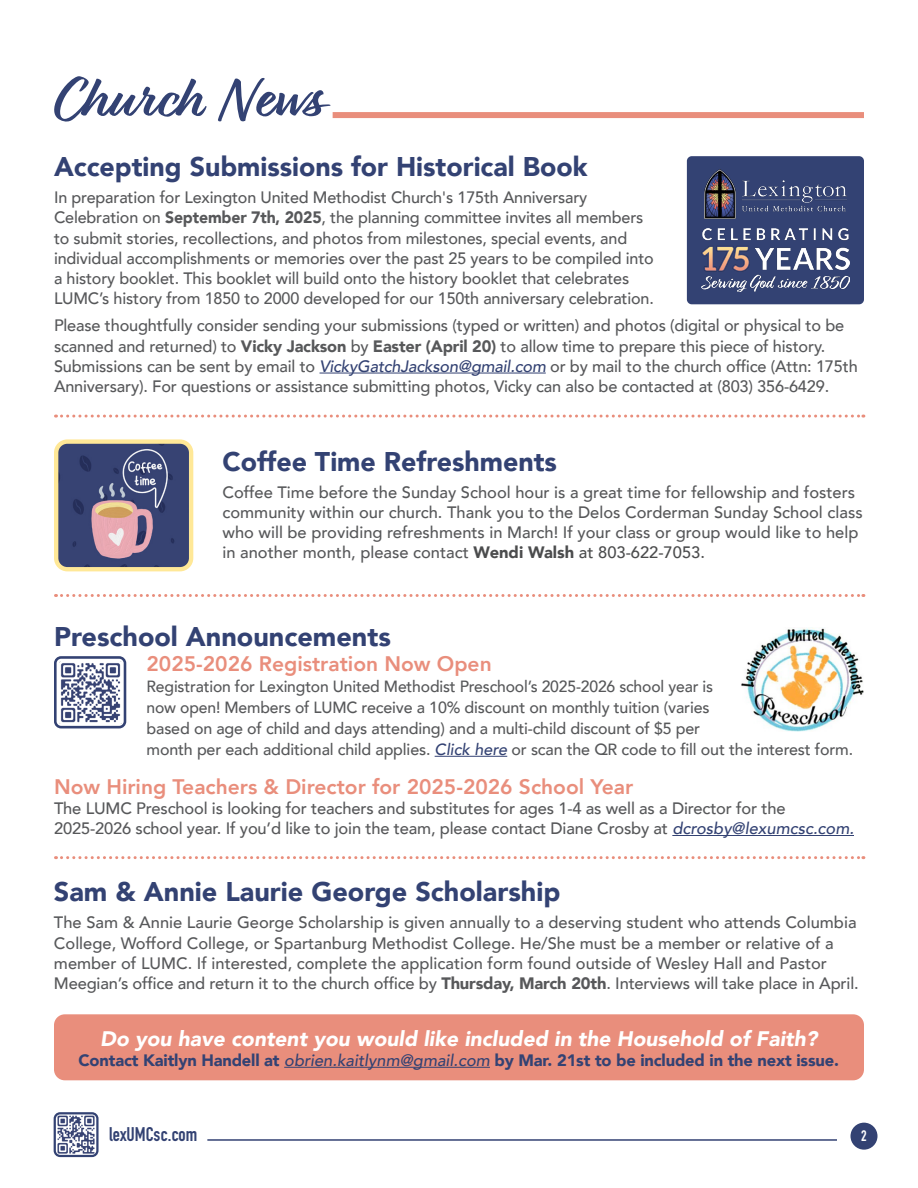
<style>
.page{position:relative;width:918px;height:1188px;background:#fff}
.page>*{position:absolute;margin:0;border:0;box-sizing:border-box;transform-origin:0 0}
.t1{font:700 60px "Relation";color:#334273}
.t2{font:900 27px "Avenir";color:#334273}
.t3{font:800 21px "Avenir";color:#e98e7c}
.t4{font:italic 900 21px "Avenir";color:#fff}
.t5{font:700 19.5px "DIN Condensed";color:#334273}
.t6{font:500 16.5px/20.2px "Avenir";letter-spacing:-.01em;color:#57585a}
.t7{font:900 16.5px "Avenir";letter-spacing:-.01em;color:#334273}
.t8{font:500 16.2px/21px "Avenir";letter-spacing:-.01em;color:#57585a}
.t9{font:700 15px "DIN Condensed";color:#fff}
.s1{font-weight:900}
.s2{font-style:italic;color:#334273}
.s3{font-weight:900;color:#4b4c4d}
.s4{color:#4b4c4d}
.s5{font-weight:500;font-style:italic}
</style>
<div class="page">
<div style="left:850px;top:1123px;width:28px;height:27px;background:#334273;border-radius:50%"></div>
<hr style="left:207px;top:1139px;width:630px;height:2px;background:#334273">
<img style="left:57px;top:1115px;width:39px;height:39px">
<div style="left:54px;top:1112px;width:45px;height:45px;border:2px solid #334273;border-radius:5px"></div>
<div style="left:333px;top:112px;width:531px;height:6px;background:#e98e7c"></div>
<div style="left:54px;top:1014px;width:810px;height:66px;background:#e98e7c;border-radius:11px"></div>
<hr style="left:284px;top:1067px;width:206px;height:1px;background:#334273">
<svg style="left:56px;top:415px;width:808px;height:3px"></svg>
<svg style="left:56px;top:594px;width:808px;height:3px"></svg>
<svg style="left:56px;top:856px;width:808px;height:3px"></svg>
<hr style="left:435px;top:756px;width:72px;height:1px;background:#334273">
<hr style="left:672px;top:835px;width:182px;height:1px;background:#334273">
<img style="left:59px;top:661px;width:62px;height:62px">
<div style="left:54px;top:656px;width:72px;height:72px;border:3px solid #334273;border-radius:6px"></div>
<img style="left:741px;top:628px;width:123px;height:103px">
<hr style="left:320px;top:373px;width:226px;height:1px;background:#334273">
<div style="left:687px;top:156px;width:177px;height:148px;background:#334273;border-radius:5px"></div>
<img style="left:702px;top:229px;width:147px;height:62px">
<img style="left:705px;top:170px;width:141px;height:48px">
<img style="left:59px;top:444px;width:129px;height:122px">
<div style="left:54px;top:439px;width:139px;height:132px;border:4px solid #ffe897;border-radius:11px"></div>
<p class="t1" style="left:54px;top:63px;width:268px">Church News</p>
<p class="t2" style="left:54px;top:144px;width:535px">Accepting Submissions for Historical Book</p>
<p class="t6" style="left:54px;top:186px;width:601px">In preparation for Lexington United Methodist Church's 175th Anniversary Celebration on <span class="s1">September 7th, 2025</span>, the planning committee invites all members to submit stories, recollections, and photos from milestones, special events, and individual accomplishments or memories over the past 25 years to be compiled into a history booklet. This booklet will build onto the history booklet that celebrates LUMC’s history from 1850 to 2000 developed for our 150th anniversary celebration.</p>
<p class="t6" style="left:54px;top:315px;width:805px">Please thoughtfully consider sending your submissions (typed or written) and photos (digital or physical to be scanned and returned) to <span class="s1">Vicky Jackson</span> by <span class="s1">Easter (April 20)</span> to allow time to prepare this piece of history.<br>Submissions can be sent by email to <span class="s2">VickyGatchJackson@gmail.com</span> or by mail to the church office (Attn: 175th Anniversary). For questions or assistance submitting photos, Vicky can also be contacted at (803) 356-6429.</p>
<p class="t2" style="left:222px;top:438px;width:336px">Coffee Time Refreshments</p>
<p class="t6" style="left:222px;top:481px;width:642px">Coffee Time before the Sunday School hour is a great time for fellowship and fosters community within our church. Thank you to the Delos Corderman Sunday School class who will be providing refreshments in March! If your class or group would like to help in another month, please contact <span class="s3">Wendi Walsh</span> <span class="s4">at 803-622-7053.</span></p>
<p class="t2" style="left:54px;top:613px;width:338px">Preschool Announcements</p>
<p class="t3" style="left:147px;top:647px;width:347px">2025-2026 Registration Now Open</p>
<p class="t8" style="left:147px;top:675px;width:708px">Registration for Lexington United Methodist Preschool’s 2025-2026 school year is<br>now open! Members of LUMC receive a 10% discount on monthly tuition (varies<br>based on age of child and days attending) and a multi-child discount of $5 per<br>month per each additional child applies. <span class="s2">Click here</span> or scan the QR code to fill out the interest form.</p>
<p class="t3" style="left:54px;top:770px;width:581px">Now Hiring Teachers &amp; Director for 2025-2026 School Year</p>
<p class="t6" style="left:54px;top:797px;width:801px">The LUMC Preschool is looking for teachers and substitutes for ages 1-4 as well as a Director for the<br>2025-2026 school year. If you’d like to join the team, please contact Diane Crosby at <span class="s2">dcrosby@lexumcsc.com.</span></p>
<p class="t2" style="left:54px;top:869px;width:508px">Sam &amp; Annie Laurie George Scholarship</p>
<p class="t6" style="left:54px;top:912px;width:806px">The Sam &amp; Annie Laurie George Scholarship is given annually to a deserving student who attends Columbia College, Wofford College, or Spartanburg Methodist College. He/She must be a member or relative of a member of LUMC. If interested, complete the application form found outside of Wesley Hall and Pastor Meegian’s office and return it to the church office by <span class="s1">Thursday, March 20th</span>. Interviews will take place in April.</p>
<p class="t4" style="left:100px;top:1021px;width:719px">Do you have content you would like included in the Household of Faith?</p>
<p class="t7" style="left:78px;top:1046px;width:762px">Contact Kaitlyn Handell at <span class="s5">obrien.kaitlynm@gmail.com</span> by Mar. 21st to be included in the next issue.</p>
<p class="t5" style="left:109px;top:1121px;width:90px">lexUMCsc.com</p>
<p class="t9" style="left:861px;top:1126px;width:7px">2</p>
</div>
